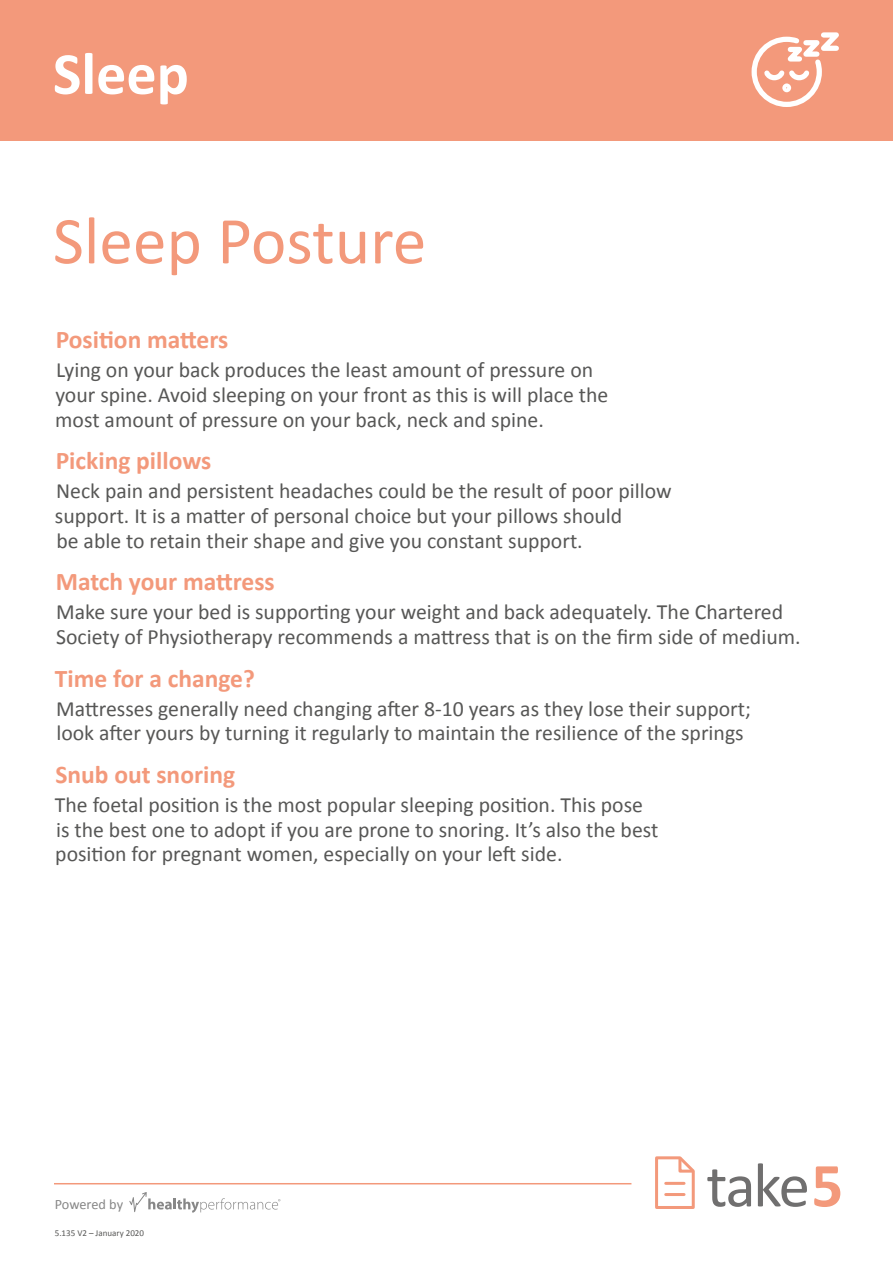
<style>
.page{position:relative;width:893px;height:1263px;background:#fff}
.page>*{position:absolute;margin:0;border:0;box-sizing:border-box;transform-origin:0 0}
.t1{font:67.5px "Calibri";color:#f3997b}
.t2{font:63.15px "Calibri";color:#706f6f}
.t3{font:700 60.15px "Calibri";color:#fff}
.t4{font:700 25.5px "Calibri";color:#f3997b}
.t5{font:21.75px/24.8px "Calibri";color:#575756}
.t6{font:14.25px "Calibri";letter-spacing:-.005em;color:#878787}
.t7{font:9px "Calibri";color:#575756}
.s1{font-weight:700;color:#f3997b}
</style>
<div class="page">
<div style="left:0;top:0;width:893px;height:140px;background:#f3997b"></div>
<svg style="left:655px;top:1156px;width:40px;height:53px"></svg>
<hr style="left:666px;top:1182px;width:18px;height:3px;background:#f3997b">
<hr style="left:666px;top:1193px;width:18px;height:3px;background:#f3997b">
<hr style="left:54px;top:1183px;width:577px;height:1px;background:#f3997b">
<svg style="left:129px;top:1192px;width:151px;height:21px"></svg>
<svg style="left:751px;top:32px;width:88px;height:75px"></svg>
<h3 class="t3" style="left:53px;top:35px;width:138px">Sleep</h3>
<h1 class="t1" style="left:53px;top:198px;width:375px">Sleep Posture</h1>
<p class="t4" style="left:56px;top:323px;width:174px">Position matters</p>
<p class="t5" style="left:55px;top:358px;width:555px">Lying on your back produces the least amount of pressure on your spine. Avoid sleeping on your front as this is will place the most amount of pressure on your back, neck and spine.</p>
<p class="t4" style="left:56px;top:445px;width:157px">Picking pillows</p>
<p class="t5" style="left:55px;top:479px;width:618px">Neck pain and persistent headaches could be the result of poor pillow support. It is a matter of personal choice but your pillows should<br>be able to retain their shape and give you constant support.</p>
<p class="t4" style="left:56px;top:566px;width:221px">Match your mattress</p>
<p class="t5" style="left:56px;top:600px;width:746px">Make sure your bed is supporting your weight and back adequately. The Chartered<br>Society of Physiotherapy recommends a mattress that is on the firm side of medium.</p>
<p class="t4" style="left:55px;top:662px;width:201px">Time for a change?</p>
<p class="t5" style="left:56px;top:696px;width:696px">Mattresses generally need changing after 8-10 years as they lose their support; look after yours by turning it regularly to maintain the resilience of the springs</p>
<p class="t4" style="left:56px;top:758px;width:181px">Snub out snoring</p>
<p class="t5" style="left:55px;top:792px;width:605px">The foetal position is the most popular sleeping position. This pose is the best one to adopt if you are prone to snoring. It’s also the best position for pregnant women, especially on your left side.</p>
<p class="t6" style="left:55px;top:1195px;width:70px">Powered by</p>
<p class="t7" style="left:55px;top:1227px;width:91px">5.135 V2 – January 2020</p>
<h2 class="t2" style="left:706px;top:1145px;width:138px">take<span class="s1">5</span></h2>
</div>
